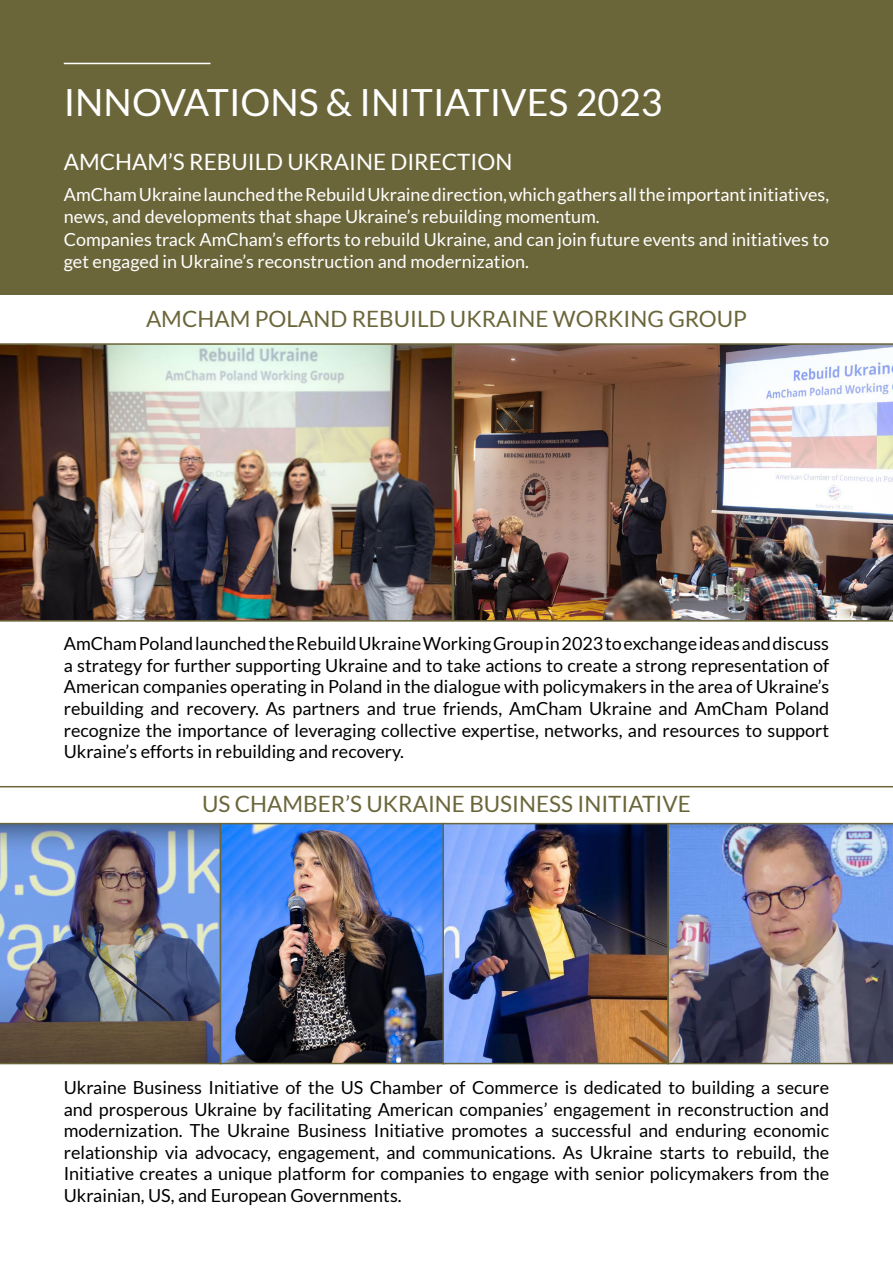
<style>
.page{position:relative;width:893px;height:1263px;background:#fff}
.page>*{position:absolute;margin:0;border:0;box-sizing:border-box;transform-origin:0 0}
.t1{font:37.5px "Lato";color:#fff}
.t2{font:22.5px "Lato";color:#6b663a}
.t3{font:22.5px "Lato";color:#fff}
.t4{font:18px/21.6px "Lato";color:#000;text-align:justify}
.t5{font:18px/22.5px "Lato";color:#fff}
</style>
<div class="page">
<div style="left:0;top:0;width:893px;height:295px;background:#6b663a"></div>
<hr style="left:64px;top:63px;width:146px;height:1px;background:#fff">
<img style="left:0;top:343px;width:453px;height:279px">
<img style="left:223px;top:826px;width:443px;height:235px">
<img style="left:0;top:823px;width:220px;height:241px">
<div style="left:220px;top:823px;width:225px;height:241px;border:2px solid #6b663a"></div>
<div style="left:442px;top:823px;width:227px;height:241px;border:2px solid #6b663a"></div>
<img style="left:667px;top:823px;width:226px;height:241px">
<img style="left:453px;top:343px;width:440px;height:279px">
<hr style="left:0;top:786px;width:893px;height:1px;background:#6b663a">
<h1 class="t1" style="left:64px;top:82px;width:600px">INNOVATIONS &amp; INITIATIVES 2023</h1>
<p class="t3" style="left:64px;top:150px;width:450px">AMCHAM’S REBUILD UKRAINE DIRECTION</p>
<p class="t5" style="left:64px;top:183px;width:767px">AmCham Ukraine launched the Rebuild Ukraine direction, which gathers all the important initiatives, news, and developments that shape Ukraine’s rebuilding momentum.<br>Companies track AmCham’s efforts to rebuild Ukraine, and can join future events and initiatives to get engaged in Ukraine’s reconstruction and modernization.</p>
<p class="t2" style="left:146px;top:307px;width:602px">AMCHAM POLAND REBUILD UKRAINE WORKING GROUP</p>
<p class="t4" style="left:64px;top:633px;width:767px">AmCham Poland launched the Rebuild Ukraine Working Group in 2023 to exchange ideas and discuss a strategy for further supporting Ukraine and to take actions to create a strong representation of American companies operating in Poland in the dialogue with policymakers in the area of Ukraine’s rebuilding and recovery. As partners and true friends, AmCham Ukraine and AmCham Poland recognize the importance of leveraging collective expertise, networks, and resources to support Ukraine’s efforts in rebuilding and recovery.</p>
<p class="t2" style="left:202px;top:792px;width:490px">US CHAMBER’S UKRAINE BUSINESS INITIATIVE</p>
<p class="t4" style="left:64px;top:1076px;width:767px">Ukraine Business Initiative of the US Chamber of Commerce is dedicated to building a secure and prosperous Ukraine by facilitating American companies’ engagement in reconstruction and modernization. The Ukraine Business Initiative promotes a successful and enduring economic relationship via advocacy, engagement, and communications. As Ukraine starts to rebuild, the Initiative creates a unique platform for companies to engage with senior policymakers from the Ukrainian, US, and European Governments.</p>
</div>
